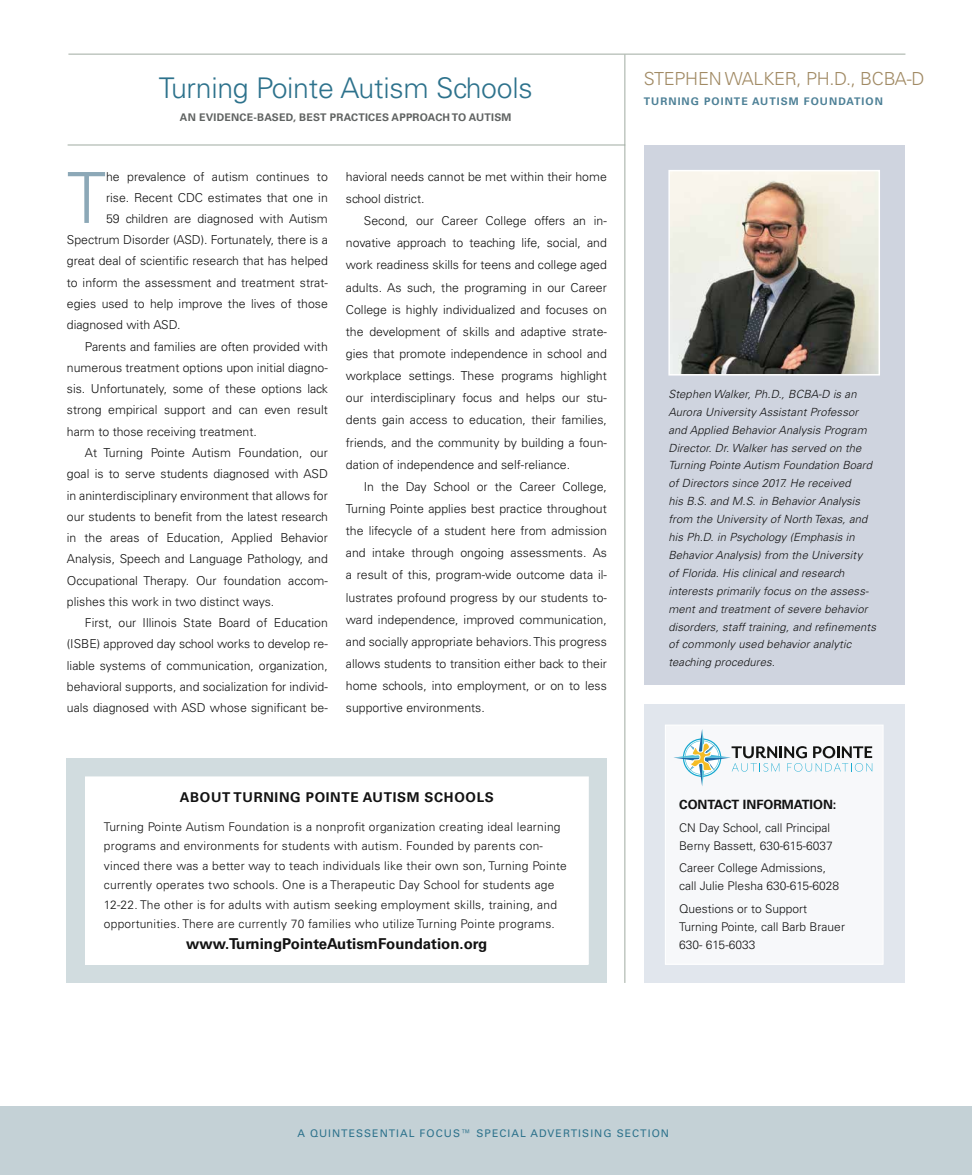
<style>
.page{position:relative;width:972px;height:1175px;background:#fff}
.page>*{position:absolute;margin:0;border:0;box-sizing:border-box;transform-origin:0 0}
.t1{font:300 70.5px "Univers LT Std";color:#8ca8b7}
.t2{font:300 28.5px "Univers LT Std";letter-spacing:-.01em;color:#2d728c}
.t3{font:300 18px "Univers LT Std";letter-spacing:-.015em;color:#a18a64}
.t4{font:700 15px "Univers LT Std";color:#121212}
.t5{font:700 13.5px "Univers LT Std";letter-spacing:.05em;color:#121212}
.t6{font:700 12.75px "Univers LT Std";color:#121212}
.t7{font:300 12.3px/22.2px "Univers LT Std";color:#121212;text-align:justify}
.t8{font:300 12px/19.5px "Univers LT Std";letter-spacing:.02em;color:#121212}
.t9{font:300 12px/18px "Univers LT Std";color:#121212}
.t10{font:italic 300 11.25px/17.9px "Univers LT Std";letter-spacing:.01em;color:#121212}
.t11{font:10.5px "Univers LT Std";letter-spacing:.1em;color:#2d728c}
.t12{font:700 10.5px "Univers LT Std";letter-spacing:.02em;color:#606362}
.t13{font:700 10.5px "Univers LT Std";letter-spacing:.1em;color:#4e8197}
</style>
<div class="page">
<div style="left:0;top:1106px;width:972px;height:68px;background:#c4d1d6"></div>
<hr style="left:625px;top:54px;width:1px;height:929px;background:#a0aba1">
<hr style="left:68px;top:54px;width:837px;height:1px;background:#a0aba1">
<div style="left:644px;top:146px;width:261px;height:538px;background:#cfd4df"></div>
<img style="left:671px;top:173px;width:206px;height:199px">
<div style="left:668px;top:170px;width:212px;height:205px;border:2px solid #fff"></div>
<div style="left:644px;top:704px;width:261px;height:279px;background:#e1e6ed"></div>
<div style="left:665px;top:725px;width:218px;height:239px;background:#f7f8fa"></div>
<div style="left:665px;top:724px;width:218px;height:240px;border:1px solid #fff"></div>
<hr style="left:68px;top:145px;width:557px;height:1px;background:#a0aba1">
<div style="left:67px;top:758px;width:540px;height:225px;background:#d1dcdf"></div>
<div style="left:85px;top:777px;width:503px;height:187px;background:#fff"></div>
<div style="left:85px;top:776px;width:504px;height:188px;border:1px solid #fff"></div>
<svg style="left:674px;top:729px;width:198px;height:57px"></svg>
<h2 class="t2" style="left:159px;top:70px;width:375px">Turning Pointe Autism Schools</h2>
<p class="t12" style="left:180px;top:111px;width:333px">AN EVIDENCE-BASED, BEST PRACTICES APPROACH TO AUTISM</p>
<h1 class="t1" style="left:67px;top:155px;width:41px">T</h1>
<p class="t7" style="left:106px;top:165px;width:223px">he prevalence of autism continues to</p>
<p class="t7" style="left:106px;top:186px;width:223px">rise. Recent CDC estimates that one in</p>
<p class="t7" style="left:106px;top:207px;width:223px">59 children are diagnosed with Autism</p>
<p class="t7" style="left:67px;top:229px;width:263px">Spectrum Disorder (ASD). Fortunately, there is a</p>
<p class="t7" style="left:67px;top:250px;width:263px">great deal of scientific research that has helped</p>
<p class="t7" style="left:67px;top:271px;width:263px">to inform the assessment and treatment strat-</p>
<p class="t7" style="left:67px;top:292px;width:263px">egies used to help improve the lives of those</p>
<p class="t7" style="left:67px;top:314px;width:115px">diagnosed with ASD.</p>
<p class="t7" style="left:85px;top:335px;width:244px">Parents and families are often provided with</p>
<p class="t7" style="left:67px;top:356px;width:262px">numerous treatment options upon initial diagno-</p>
<p class="t7" style="left:67px;top:378px;width:263px">sis. Unfortunately, some of these options lack</p>
<p class="t7" style="left:67px;top:399px;width:262px">strong empirical support and can even result</p>
<p class="t7" style="left:67px;top:420px;width:192px">harm to those receiving treatment.</p>
<p class="t7" style="left:85px;top:441px;width:244px">At Turning Pointe Autism Foundation, our</p>
<p class="t7" style="left:67px;top:463px;width:263px">goal is to serve students diagnosed with ASD</p>
<p class="t7" style="left:67px;top:484px;width:262px">in aninterdisciplinary environment that allows for</p>
<p class="t7" style="left:67px;top:505px;width:262px">our students to benefit from the latest research</p>
<p class="t7" style="left:67px;top:526px;width:262px">in the areas of Education, Applied Behavior</p>
<p class="t7" style="left:67px;top:548px;width:262px">Analysis, Speech and Language Pathology, and</p>
<p class="t7" style="left:67px;top:569px;width:262px">Occupational Therapy. Our foundation accom-</p>
<p class="t7" style="left:67px;top:590px;width:209px">plishes this work in two distinct ways.</p>
<p class="t7" style="left:85px;top:611px;width:244px">First, our Illinois State Board of Education</p>
<p class="t7" style="left:67px;top:633px;width:262px">(ISBE) approved day school works to develop re-</p>
<p class="t7" style="left:67px;top:654px;width:262px">liable systems of communication, organization,</p>
<p class="t7" style="left:67px;top:675px;width:262px">behavioral supports, and socialization for individ-</p>
<p class="t7" style="left:67px;top:696px;width:262px">uals diagnosed with ASD whose significant be-</p>
<p class="t7" style="left:346px;top:165px;width:263px">havioral needs cannot be met within their home school district.</p>
<p class="t7" style="left:346px;top:210px;width:263px;text-indent:18px">Second, our Career College offers an in&shy;novative approach to teaching life, social, and work readiness skills for teens and college aged adults. As such, the programing in our Career College is highly individualized and focuses on the development of skills and adaptive strate&shy;gies that promote independence in school and workplace settings. These programs highlight our interdisciplinary focus and helps our stu&shy;dents gain access to education, their families, friends, and the community by building a foun&shy;dation of independence and self-reliance.</p>
<p class="t7" style="left:346px;top:475px;width:263px;text-indent:18px">In the Day School or the Career College, Turning Pointe applies best practice throughout the lifecycle of a student here from admission and intake through ongoing assessments. As a result of this, program-wide outcome data il&shy;lustrates profound progress by our students to&shy;ward independence, improved communication, and socially appropriate behaviors. This progress allows students to transition either back to their home schools, into employment, or on to less supportive environments.</p>
<p class="t5" style="left:180px;top:789px;width:316px">ABOUT TURNING POINTE AUTISM SCHOOLS</p>
<p class="t8" style="left:104px;top:816px;width:465px">Turning Pointe Autism Foundation is a nonprofit organization creating ideal learning programs and environments for students with autism. Founded by parents con&shy;vinced there was a better way to teach individuals like their own son, Turning Pointe currently operates two schools. One is a Therapeutic Day School for students age 12-22. The other is for adults with autism seeking employment skills, training, and opportunities. There are currently 70 families who utilize Turning Pointe programs.</p>
<p class="t4" style="left:186px;top:934px;width:303px">www.TurningPointeAutismFoundation.org</p>
<h3 class="t3" style="left:644px;top:68px;width:282px">STEPHEN WALKER, PH.D., BCBA-D</h3>
<p class="t13" style="left:644px;top:95px;width:241px">TURNING POINTE AUTISM FOUNDATION</p>
<p class="t10" style="left:668px;top:385px;width:209px">Stephen Walker, Ph.D., BCBA-D is an Aurora University Assistant Professor and Applied Behavior Analysis Program Director. Dr. Walker has served on the Turning Pointe Autism Foundation Board of Directors since 2017. He received<br>his B.S. and M.S. in Behavior Analysis from the University of North Texas, and his Ph.D. in Psychology (Emphasis in Behavior Analysis) from the University<br>of Florida. His clinical and research interests primarily focus on the assess&shy;ment and treatment of severe behavior disorders, staff training, and refinements of commonly used behavior analytic teaching procedures.</p>
<p class="t6" style="left:679px;top:797px;width:159px">CONTACT INFORMATION:</p>
<p class="t9" style="left:679px;top:818px;width:155px">CN Day School, call Principal<br>Berny Bassett, 630-615-6037</p>
<p class="t9" style="left:679px;top:858px;width:161px">Career College Admissions, call Julie Plesha 630-615-6028</p>
<p class="t9" style="left:679px;top:899px;width:167px">Questions or to Support<br>Turning Pointe, call Barb Brauer<br>630- 615-6033</p>
<p class="t11" style="left:297px;top:1127px;width:373px">A QUINTESSENTIAL FOCUS™ SPECIAL ADVERTISING SECTION</p>
</div>
